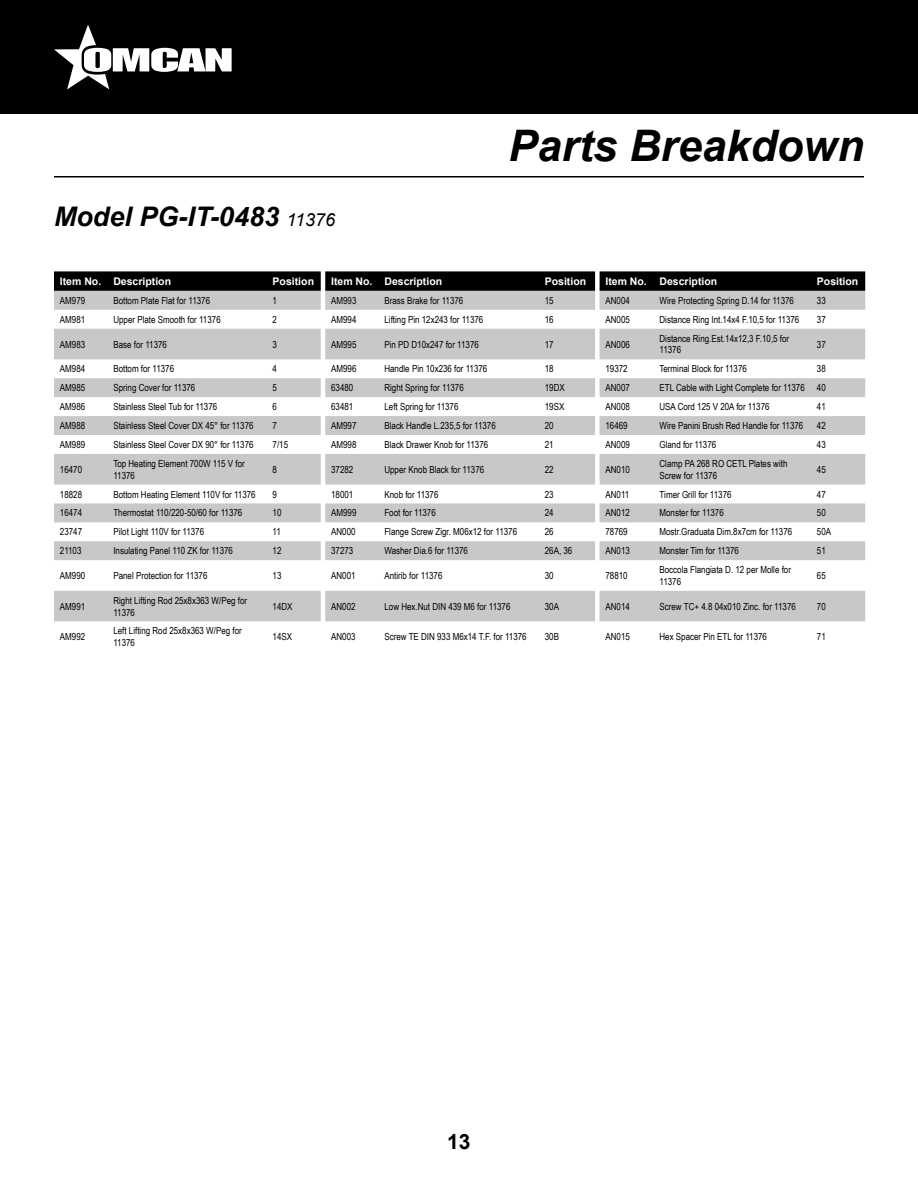
<style>
.page{position:relative;width:918px;height:1188px;background:#fff}
.page>*{position:absolute;margin:0;border:0;box-sizing:border-box;transform-origin:0 0}
.t1{font:italic 700 43.5px "Arial";color:#000}
.t2{font:italic 700 27px "Arial";color:#000}
.t3{font:700 21px "Arial";color:#000}
.t4{font:700 10.5px "Arial";color:#fff}
.t5{font:9.75px/11.7px "Arial Narrow";color:#000}
.s1{font-weight:400;font-size:18px}
</style>
<div class="page">
<div style="left:0;top:0;width:918px;height:114px;background:#000"></div>
<svg style="left:54px;top:25px;width:178px;height:64px"></svg>
<hr style="left:54px;top:176px;width:810px;height:2px;background:#000">
<svg style="left:54px;top:271px;width:811px;height:20px;background:#0a0a0a"></svg>
<svg style="left:54px;top:291px;width:267px;height:330px;fill:#c7c8ca"></svg>
<svg style="left:325px;top:291px;width:270px;height:330px;fill:#c7c8ca"></svg>
<svg style="left:600px;top:291px;width:265px;height:330px;fill:#c7c8ca"></svg>
<h2 class="t2" style="left:54px;top:199px;width:283px">Model PG-IT-0483 <span class="s1">11376</span></h2>
<h1 class="t1" style="left:509px;top:116px;width:357px">Parts Breakdown</h1>
<p class="t4" style="left:60px;top:274px;width:113px">Item No. Description</p>
<p class="t4" style="left:273px;top:274px;width:43px">Position</p>
<p class="t4" style="left:331px;top:274px;width:113px">Item No. Description</p>
<p class="t4" style="left:545px;top:274px;width:43px">Position</p>
<p class="t4" style="left:605px;top:274px;width:113px">Item No. Description</p>
<p class="t4" style="left:817px;top:274px;width:43px">Position</p>
<p class="t5" style="left:60px;top:294px;width:27px">AM979</p>
<p class="t5" style="left:113px;top:294px;width:98px">Bottom Plate Flat for 11376</p>
<p class="t5" style="left:273px;top:294px;width:6px">1</p>
<p class="t5" style="left:331px;top:294px;width:27px">AM993</p>
<p class="t5" style="left:384px;top:294px;width:80px">Brass Brake for 11376</p>
<p class="t5" style="left:545px;top:294px;width:10px">15</p>
<p class="t5" style="left:605px;top:294px;width:26px">AN004</p>
<p class="t5" style="left:660px;top:294px;width:136px">Wire Protecting Spring D.14 for 11376</p>
<p class="t5" style="left:817px;top:294px;width:10px">33</p>
<p class="t5" style="left:60px;top:313px;width:27px">AM981</p>
<p class="t5" style="left:113px;top:313px;width:109px">Upper Plate Smooth for 11376</p>
<p class="t5" style="left:273px;top:313px;width:6px">2</p>
<p class="t5" style="left:331px;top:313px;width:27px">AM994</p>
<p class="t5" style="left:384px;top:313px;width:100px">Lifting Pin 12x243 for 11376</p>
<p class="t5" style="left:545px;top:313px;width:10px">16</p>
<p class="t5" style="left:605px;top:313px;width:26px">AN005</p>
<p class="t5" style="left:660px;top:313px;width:141px">Distance Ring Int.14x4 F.10,5 for 11376</p>
<p class="t5" style="left:817px;top:313px;width:10px">37</p>
<p class="t5" style="left:60px;top:338px;width:27px">AM983</p>
<p class="t5" style="left:113px;top:338px;width:55px">Base for 11376</p>
<p class="t5" style="left:273px;top:338px;width:6px">3</p>
<p class="t5" style="left:331px;top:338px;width:27px">AM995</p>
<p class="t5" style="left:384px;top:338px;width:96px">Pin PD D10x247 for 11376</p>
<p class="t5" style="left:545px;top:338px;width:10px">17</p>
<p class="t5" style="left:605px;top:338px;width:26px">AN006</p>
<p class="t5" style="left:660px;top:332px;width:131px">Distance Ring.Est.14x12,3 F.10,5 for<br>11376</p>
<p class="t5" style="left:817px;top:338px;width:10px">37</p>
<p class="t5" style="left:60px;top:363px;width:27px">AM984</p>
<p class="t5" style="left:113px;top:363px;width:62px">Bottom for 11376</p>
<p class="t5" style="left:273px;top:363px;width:6px">4</p>
<p class="t5" style="left:331px;top:363px;width:27px">AM996</p>
<p class="t5" style="left:384px;top:363px;width:104px">Handle Pin 10x236 for 11376</p>
<p class="t5" style="left:545px;top:363px;width:10px">18</p>
<p class="t5" style="left:605px;top:363px;width:24px">19372</p>
<p class="t5" style="left:660px;top:363px;width:89px">Terminal Block for 11376</p>
<p class="t5" style="left:817px;top:363px;width:10px">38</p>
<p class="t5" style="left:60px;top:382px;width:27px">AM985</p>
<p class="t5" style="left:113px;top:382px;width:84px">Spring Cover for 11376</p>
<p class="t5" style="left:273px;top:382px;width:6px">5</p>
<p class="t5" style="left:331px;top:382px;width:24px">63480</p>
<p class="t5" style="left:384px;top:382px;width:81px">Right Spring for 11376</p>
<p class="t5" style="left:545px;top:382px;width:21px">19DX</p>
<p class="t5" style="left:605px;top:382px;width:26px">AN007</p>
<p class="t5" style="left:660px;top:382px;width:168px">ETL Cable with Light Complete for 11376 40</p>
<p class="t5" style="left:60px;top:401px;width:27px">AM986</p>
<p class="t5" style="left:113px;top:401px;width:105px">Stainless Steel Tub for 11376</p>
<p class="t5" style="left:273px;top:401px;width:6px">6</p>
<p class="t5" style="left:331px;top:401px;width:24px">63481</p>
<p class="t5" style="left:384px;top:401px;width:76px">Left Spring for 11376</p>
<p class="t5" style="left:545px;top:401px;width:21px">19SX</p>
<p class="t5" style="left:605px;top:401px;width:26px">AN008</p>
<p class="t5" style="left:660px;top:401px;width:112px">USA Cord 125 V 20A for 11376</p>
<p class="t5" style="left:817px;top:401px;width:10px">41</p>
<p class="t5" style="left:60px;top:419px;width:27px">AM988</p>
<p class="t5" style="left:113px;top:419px;width:142px">Stainless Steel Cover DX 45° for 11376</p>
<p class="t5" style="left:273px;top:419px;width:6px">7</p>
<p class="t5" style="left:331px;top:419px;width:27px">AM997</p>
<p class="t5" style="left:384px;top:419px;width:113px">Black Handle L.235,5 for 11376</p>
<p class="t5" style="left:545px;top:419px;width:10px">20</p>
<p class="t5" style="left:605px;top:419px;width:24px">16469</p>
<p class="t5" style="left:660px;top:419px;width:145px">Wire Panini Brush Red Handle for 11376</p>
<p class="t5" style="left:817px;top:419px;width:10px">42</p>
<p class="t5" style="left:60px;top:438px;width:27px">AM989</p>
<p class="t5" style="left:113px;top:438px;width:142px">Stainless Steel Cover DX 90° for 11376</p>
<p class="t5" style="left:273px;top:438px;width:17px">7/15</p>
<p class="t5" style="left:331px;top:438px;width:27px">AM998</p>
<p class="t5" style="left:384px;top:438px;width:105px">Black Drawer Knob for 11376</p>
<p class="t5" style="left:545px;top:438px;width:10px">21</p>
<p class="t5" style="left:605px;top:438px;width:26px">AN009</p>
<p class="t5" style="left:660px;top:438px;width:58px">Gland for 11376</p>
<p class="t5" style="left:817px;top:438px;width:10px">43</p>
<p class="t5" style="left:60px;top:463px;width:24px">16470</p>
<p class="t5" style="left:113px;top:457px;width:133px">Top Heating Element 700W 115 V for<br>11376</p>
<p class="t5" style="left:273px;top:463px;width:6px">8</p>
<p class="t5" style="left:331px;top:463px;width:24px">37282</p>
<p class="t5" style="left:384px;top:463px;width:101px">Upper Knob Black for 11376</p>
<p class="t5" style="left:545px;top:463px;width:10px">22</p>
<p class="t5" style="left:605px;top:463px;width:26px">AN010</p>
<p class="t5" style="left:660px;top:457px;width:129px">Clamp PA 268 RO CETL Plates with<br>Screw for 11376</p>
<p class="t5" style="left:817px;top:463px;width:10px">45</p>
<p class="t5" style="left:60px;top:488px;width:24px">18828</p>
<p class="t5" style="left:113px;top:488px;width:144px">Bottom Heating Element 110V for 11376</p>
<p class="t5" style="left:273px;top:488px;width:6px">9</p>
<p class="t5" style="left:331px;top:488px;width:24px">18001</p>
<p class="t5" style="left:384px;top:488px;width:56px">Knob for 11376</p>
<p class="t5" style="left:545px;top:488px;width:10px">23</p>
<p class="t5" style="left:605px;top:488px;width:25px">AN011</p>
<p class="t5" style="left:660px;top:488px;width:74px">Timer Grill for 11376</p>
<p class="t5" style="left:817px;top:488px;width:10px">47</p>
<p class="t5" style="left:60px;top:507px;width:24px">16474</p>
<p class="t5" style="left:113px;top:507px;width:131px">Thermostat 110/220-50/60 for 11376</p>
<p class="t5" style="left:273px;top:507px;width:10px">10</p>
<p class="t5" style="left:331px;top:507px;width:27px">AM999</p>
<p class="t5" style="left:384px;top:507px;width:53px">Foot for 11376</p>
<p class="t5" style="left:545px;top:507px;width:10px">24</p>
<p class="t5" style="left:605px;top:507px;width:26px">AN012</p>
<p class="t5" style="left:660px;top:507px;width:66px">Monster for 11376</p>
<p class="t5" style="left:817px;top:507px;width:10px">50</p>
<p class="t5" style="left:60px;top:526px;width:24px">23747</p>
<p class="t5" style="left:113px;top:526px;width:92px">Pilot Light 110V for 11376</p>
<p class="t5" style="left:273px;top:526px;width:10px">11</p>
<p class="t5" style="left:331px;top:526px;width:26px">AN000</p>
<p class="t5" style="left:384px;top:526px;width:134px">Flange Screw Zigr. M06x12 for 11376</p>
<p class="t5" style="left:545px;top:526px;width:10px">26</p>
<p class="t5" style="left:605px;top:526px;width:24px">78769</p>
<p class="t5" style="left:660px;top:526px;width:134px">Mostr.Graduata Dim.8x7cm for 11376</p>
<p class="t5" style="left:817px;top:526px;width:16px">50A</p>
<p class="t5" style="left:60px;top:545px;width:23px">21103</p>
<p class="t5" style="left:113px;top:545px;width:121px">Insulating Panel 110 ZK for 11376</p>
<p class="t5" style="left:273px;top:545px;width:10px">12</p>
<p class="t5" style="left:331px;top:545px;width:24px">37273</p>
<p class="t5" style="left:384px;top:545px;width:85px">Washer Dia.6 for 11376</p>
<p class="t5" style="left:545px;top:545px;width:29px">26A, 36</p>
<p class="t5" style="left:605px;top:545px;width:26px">AN013</p>
<p class="t5" style="left:660px;top:545px;width:81px">Monster Tim for 11376</p>
<p class="t5" style="left:817px;top:545px;width:10px">51</p>
<p class="t5" style="left:60px;top:569px;width:27px">AM990</p>
<p class="t5" style="left:113px;top:569px;width:96px">Panel Protection for 11376</p>
<p class="t5" style="left:273px;top:569px;width:10px">13</p>
<p class="t5" style="left:331px;top:569px;width:26px">AN001</p>
<p class="t5" style="left:384px;top:569px;width:60px">Antirib for 11376</p>
<p class="t5" style="left:545px;top:569px;width:10px">30</p>
<p class="t5" style="left:605px;top:569px;width:24px">78810</p>
<p class="t5" style="left:660px;top:564px;width:133px">Boccola Flangiata D. 12 per Molle for<br>11376</p>
<p class="t5" style="left:817px;top:569px;width:10px">65</p>
<p class="t5" style="left:60px;top:600px;width:27px">AM991</p>
<p class="t5" style="left:113px;top:594px;width:135px">Right Lifting Rod 25x8x363 W/Peg for<br>11376</p>
<p class="t5" style="left:273px;top:600px;width:21px">14DX</p>
<p class="t5" style="left:331px;top:600px;width:26px">AN002</p>
<p class="t5" style="left:384px;top:600px;width:128px">Low Hex.Nut DIN 439 M6 for 11376</p>
<p class="t5" style="left:545px;top:600px;width:16px">30A</p>
<p class="t5" style="left:605px;top:600px;width:26px">AN014</p>
<p class="t5" style="left:660px;top:600px;width:138px">Screw TC+ 4.8 04x010 Zinc. for 11376</p>
<p class="t5" style="left:817px;top:600px;width:10px">70</p>
<p class="t5" style="left:60px;top:631px;width:27px">AM992</p>
<p class="t5" style="left:113px;top:625px;width:130px">Left Lifting Rod 25x8x363 W/Peg for<br>11376</p>
<p class="t5" style="left:273px;top:631px;width:21px">14SX</p>
<p class="t5" style="left:331px;top:631px;width:26px">AN003</p>
<p class="t5" style="left:384px;top:631px;width:144px">Screw TE DIN 933 M6x14 T.F. for 11376</p>
<p class="t5" style="left:545px;top:631px;width:16px">30B</p>
<p class="t5" style="left:605px;top:631px;width:26px">AN015</p>
<p class="t5" style="left:660px;top:631px;width:109px">Hex Spacer Pin ETL for 11376</p>
<p class="t5" style="left:817px;top:631px;width:10px">71</p>
<h3 class="t3" style="left:447px;top:1128px;width:25px">13</h3>
</div>
